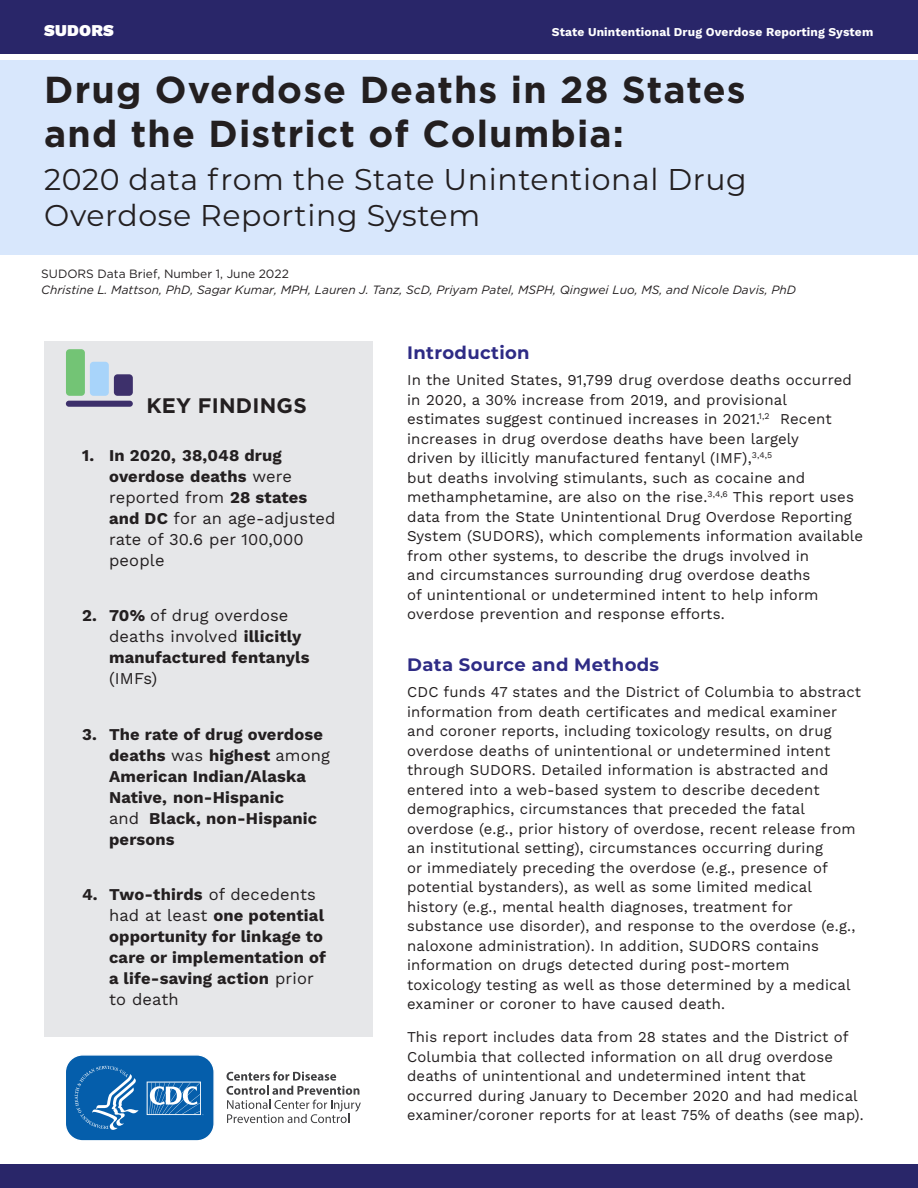
<style>
.page{position:relative;width:918px;height:1188px;background:#fff}
.page>*{position:absolute;margin:0;border:0;box-sizing:border-box;transform-origin:0 0}
.t1{font:700 37.5px/43.5px "Gotham";letter-spacing:.03em;color:#231f20}
.t2{font:30px/36px "Montserrat";letter-spacing:.02em;color:#231f20}
.t3{font:700 21px "Gotham";letter-spacing:.01em;color:#231f20}
.t4{font:700 18px "Montserrat";letter-spacing:.02em;color:#2e2b85}
.t5{font:16.5px/21px "Work Sans";letter-spacing:.01em;color:#231f20}
.t6{font:16.5px "Work Sans";letter-spacing:.01em;color:#fff}
.t7{font:15px/19.5px "Work Sans";letter-spacing:.01em;color:#231f20}
.Accessibility_URL_ba{font:italic 12px/16.5px "Gotham";color:#231f20}
.t8{font:12px "Work Sans";letter-spacing:.01em;color:#fff}
.s1{font-style:normal}
</style>
<div class="page">
<div style="left:0;top:60px;width:918px;height:195px;background:#d8e7fc"></div>
<div style="left:44px;top:342px;width:329px;height:695px;background:#e6e7e9"></div>
<div style="left:0;top:0;width:918px;height:54px;background:#292669"></div>
<div style="left:0;top:1164px;width:918px;height:24px;background:#292669"></div>
<svg style="left:227px;top:1071px;width:134px;height:52px"></svg>
<svg style="left:66px;top:1055px;width:148px;height:86px;background:#2874b6"></svg>
<div style="left:66px;top:349px;width:19px;height:47px;background:#73c475;border-radius:4px"></div>
<div style="left:90px;top:362px;width:19px;height:34px;background:#a8d4fa;border-radius:4px"></div>
<div style="left:114px;top:374px;width:19px;height:22px;background:#3d306b;border-radius:4px"></div>
<div style="left:66px;top:401px;width:67px;height:6px;background:#3d306b;border-radius:3px"></div>
<p class="t6" style="left:44px;top:18px;width:71px">SUDORS</p>
<p class="t8" style="left:552px;top:22px;width:323px">State Unintentional Drug Overdose Reporting System</p>
<h1 class="t1" style="left:44px;top:68px;width:703px">Drug Overdose Deaths in 28 States and the District of Columbia:</h1>
<h1 class="t2" style="left:44px;top:160px;width:704px">2020 data from the State Unintentional Drug<br>Overdose Reporting System</h1>
<p class="Accessibility_URL_ba" style="left:41px;top:265px;width:756px"><span class="s1">SUDORS Data Brief, Number 1, June 2022<br></span>Christine L. Mattson, PhD, Sagar Kumar, MPH, Lauren J. Tanz, ScD, Priyam Patel, MSPH, Qingwei Luo, MS, and Nicole Davis, PhD</p>
<p class="t3" style="left:146px;top:392px;width:162px">KEY FINDINGS</p>
<p class="t5" style="left:109px;top:444px;width:228px;text-indent:-27px">1. In 2020, 38,048 drug overdose deaths were reported from 28 states and DC for an age-adjusted rate of 30.6 per 100,000 people</p>
<p class="t5" style="left:109px;top:605px;width:202px;text-indent:-27px">2. 70% of drug overdose deaths involved illicitly manufactured fentanyls (IMFs)</p>
<p class="t5" style="left:109px;top:723px;width:222px;text-indent:-27px">3. The rate of drug overdose deaths was highest among<br>American Indian/Alaska<br>Native, non-Hispanic<br>and Black, non-Hispanic persons</p>
<p class="t5" style="left:109px;top:884px;width:218px;text-indent:-27px">4. Two-thirds of decedents had at least one potential opportunity for linkage to care or implementation of a life-saving action prior to death</p>
<h2 class="t4" style="left:407px;top:340px;width:124px">Introduction</h2>
<p class="t7" style="left:407px;top:370px;width:458px">In the United States, 91,799 drug overdose deaths occurred in 2020, a 30% increase from 2019, and provisional estimates suggest continued increases in 2021.<sup>1,2</sup> Recent increases in drug overdose deaths have been largely<br>driven by illicitly manufactured fentanyl (IMF),<sup>3,4,5<br></sup>but deaths involving stimulants, such as cocaine and methamphetamine, are also on the rise.<sup>3,4,6</sup> This report uses data from the State Unintentional Drug Overdose Reporting System (SUDORS), which complements information available from other systems, to describe the drugs involved in<br>and circumstances surrounding drug overdose deaths<br>of unintentional or undetermined intent to help inform overdose prevention and response efforts.</p>
<h2 class="t4" style="left:407px;top:652px;width:254px">Data Source and Methods</h2>
<p class="t7" style="left:407px;top:682px;width:455px">CDC funds 47 states and the District of Columbia to abstract information from death certificates and medical examiner and coroner reports, including toxicology results, on drug overdose deaths of unintentional or undetermined intent through SUDORS. Detailed information is abstracted and entered into a web-based system to describe decedent demographics, circumstances that preceded the fatal overdose (e.g., prior history of overdose, recent release from an institutional setting), circumstances occurring during<br>or immediately preceding the overdose (e.g., presence of potential bystanders), as well as some limited medical history (e.g., mental health diagnoses, treatment for substance use disorder), and response to the overdose (e.g., naloxone administration). In addition, SUDORS contains information on drugs detected during post-mortem toxicology testing as well as those determined by a medical examiner or coroner to have caused death.</p>
<p class="t7" style="left:407px;top:1027px;width:458px">This report includes data from 28 states and the District of Columbia that collected information on all drug overdose deaths of unintentional and undetermined intent that occurred during January to December 2020 and had medical examiner/coroner reports for at least 75% of deaths (see map).</p>
</div>
